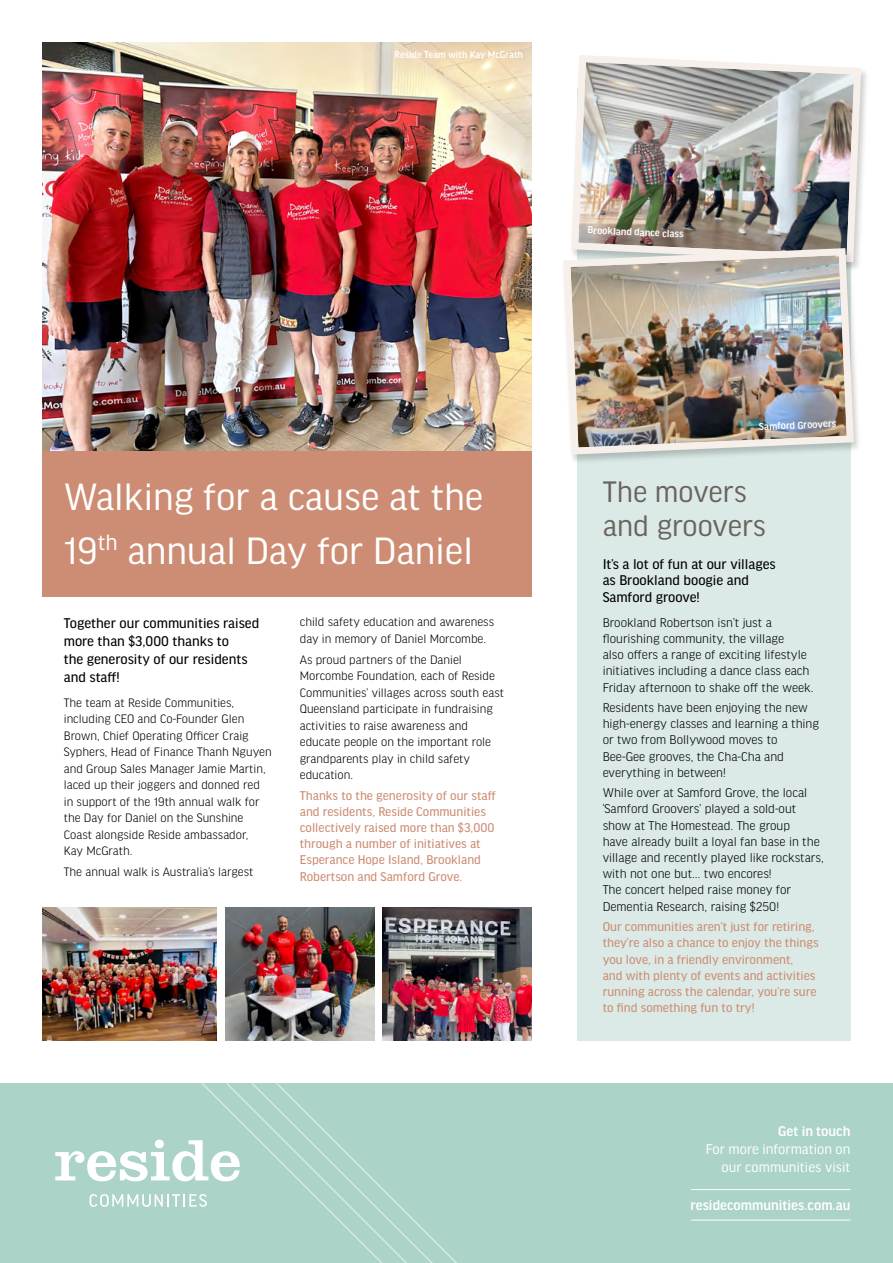
<style>
.page{position:relative;width:893px;height:1263px;background:#fff}
.page>*{position:absolute;margin:0;border:0;box-sizing:border-box;transform-origin:0 0}
.t1{font:40.5px/54px "Good Headline Pro";color:#fff}
.t2{font:31.5px/33.8px "Good Headline Pro";color:#6a635e}
.t3{font:15px/18px "Good Headline Pro News";color:#000}
.t4{font:15px/18px "Good Headline Pro";color:#fff;text-align:right}
.t5{font:500 15px "Good Headline Pro";color:#fff}
.t6{font:300 13.5px/16.2px "Good Headline Pro";color:#000}
.t7{font:13.5px/16.2px "Good Headline Pro News";color:#cd8d74}
.t8{font:300 13.05px/16.5px "Good Headline Pro";color:#000}
.t9{font:500 10.8px "Good Headline Pro";color:#fff}
.t10{font:500 10.5px "Good Headline Pro";color:#fff}
</style>
<div class="page">
<div style="left:577px;top:534px;width:273px;height:507px;background:#dbeae7"></div>
<div style="left:577px;top:88px;width:273px;height:469px;background:#dbeae7"></div>
<div style="left:43px;top:450px;width:488px;height:147px;background:#cd8d74"></div>
<img style="left:43px;top:43px;width:488px;height:407px">
<img style="left:571px;top:55px;width:294px;height:192px">
<div style="left:561px;top:247px;width:301px;height:218px;background:#000;opacity:.2"></div>
<img style="left:561px;top:245px;width:296px;height:213px">
<img style="left:43px;top:908px;width:174px;height:133px">
<img style="left:225px;top:908px;width:149px;height:133px">
<img style="left:383px;top:908px;width:148px;height:133px">
<div style="left:0;top:1083px;width:893px;height:180px;background:#abd3ca"></div>
<hr style="left:691px;top:1189px;width:159px;height:1px;background:#fff">
<hr style="left:691px;top:1220px;width:159px;height:1px;background:#fff">
<svg style="left:55px;top:1083px;width:402px;height:180px"></svg>
<p class="t10" style="left:395px;top:49px;width:130px">Reside Team with Kay McGrath</p>
<p class="t9" style="left:588px;top:225px;width:98px;rotate:2deg">Brookland dance class</p>
<h1 class="t1" style="left:64px;top:470px;width:421px">Walking for a cause at the<br>19<sup>th</sup> annual Day for Daniel</h1>
<p class="t3" style="left:64px;top:614px;width:197px">Together our communities raised more than $3,000 thanks to<br>the generosity of our residents and staff!</p>
<p class="t8" style="left:64px;top:694px;width:209px">The team at Reside Communities, including CEO and Co-Founder Glen Brown, Chief Operating Officer Craig Syphers, Head of Finance Thanh Nguyen and Group Sales Manager Jamie Martin, laced up their joggers and donned red in support of the 19th annual walk for the Day for Daniel on the Sunshine Coast alongside Reside ambassador,<br>Kay McGrath.</p>
<p class="t8" style="left:64px;top:864px;width:191px">The annual walk is Australia’s largest</p>
<p class="t8" style="left:300px;top:614px;width:196px">child safety education and awareness day in memory of Daniel Morcombe.</p>
<p class="t8" style="left:300px;top:651px;width:206px">As proud partners of the Daniel Morcombe Foundation, each of Reside Communities’ villages across south east Queensland participate in fundraising activities to raise awareness and educate people on the important role grandparents play in child safety education.</p>
<p class="t7" style="left:300px;top:787px;width:198px">Thanks to the generosity of our staff and residents, Reside Communities collectively raised more than $3,000 through a number of initiatives at Esperance Hope Island, Brookland Robertson and Samford Grove.</p>
<p class="t9" style="left:759px;top:421px;width:79px;rotate:-2deg">Samford Groovers</p>
<h2 class="t2" style="left:603px;top:475px;width:165px">The movers and groovers</h2>
<p class="t3" style="left:603px;top:556px;width:175px;line-height:16.5px">It’s a lot of fun at our villages as Brookland boogie and<br>Samford groove!</p>
<p class="t6" style="left:603px;top:614px;width:212px">Brookland Robertson isn’t just a flourishing community, the village<br>also offers a range of exciting lifestyle initiatives including a dance class each Friday afternoon to shake off the week.</p>
<p class="t6" style="left:603px;top:700px;width:218px">Residents have been enjoying the new high-energy classes and learning a thing or two from Bollywood moves to<br>Bee-Gee grooves, the Cha-Cha and everything in between!</p>
<p class="t6" style="left:603px;top:785px;width:223px">While over at Samford Grove, the local ‘Samford Groovers’ played a sold-out show at The Homestead. The group<br>have already built a loyal fan base in the village and recently played like rockstars, with not one but… two encores!<br>The concert helped raise money for Dementia Research, raising $250!</p>
<p class="t7" style="left:603px;top:919px;width:217px">Our communities aren’t just for retiring, they’re also a chance to enjoy the things you love, in a friendly environment,<br>and with plenty of events and activities running across the calendar, you’re sure to find something fun to try!</p>
<p class="t5" style="left:778px;top:1124px;width:74px">Get in touch</p>
<p class="t4" style="left:706px;top:1140px;width:146px">For more information on our communities visit</p>
<p class="t5" style="left:691px;top:1198px;width:161px">residecommunities.com.au</p>
</div>
